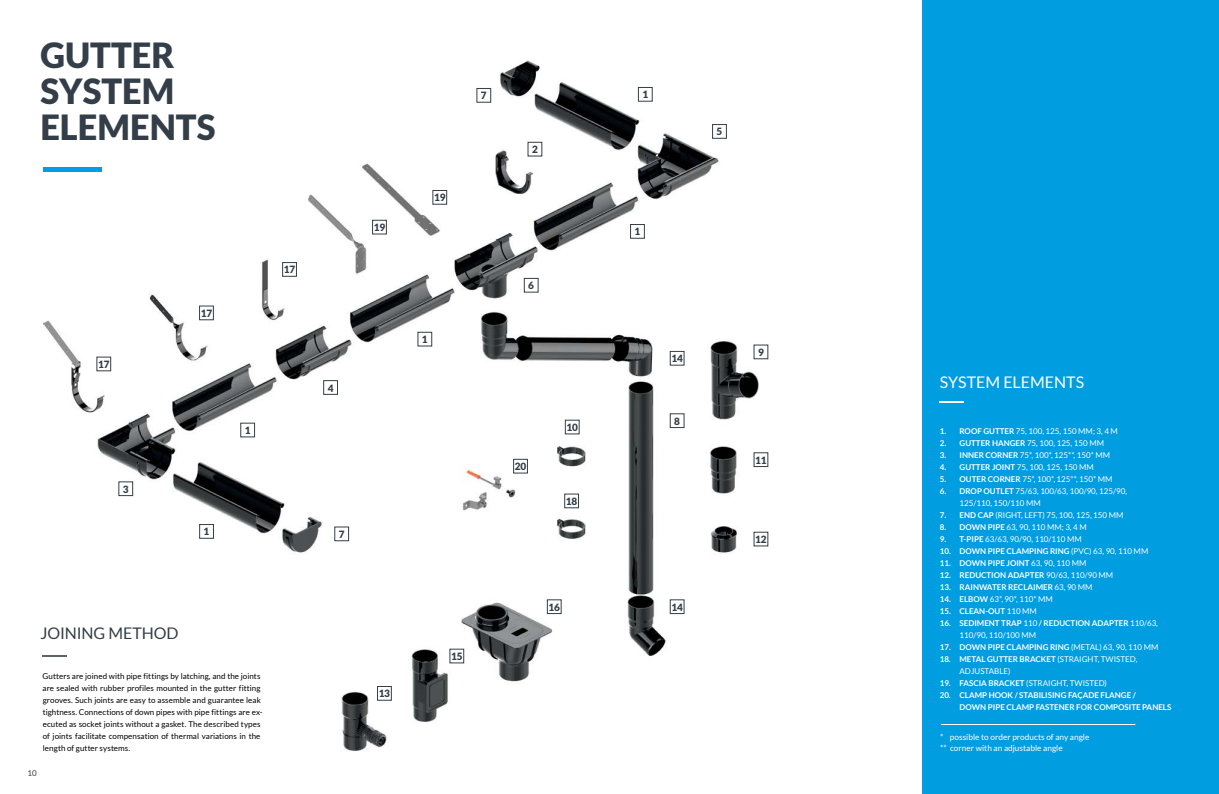
<style>
.page{position:relative;width:1219px;height:794px;background:#fff}
.page>*{position:absolute;margin:0;border:0;box-sizing:border-box;transform-origin:0 0}
.t1{font:900 34.7px/35.7px "Lato";color:#333e48}
.t2{font:16px "Lato";color:#fff}
.t3{font:16px "Lato";letter-spacing:-.005em;color:#333e48}
.t4{font:900 10px "Lato";letter-spacing:-.025em;color:#333e48}
.t5{font:8.3px/11px "Lato";color:#fff}
.t6{font:700 8px "Lato";color:#fff}
.t7{font:8px/12px "Lato";color:#fff}
.t8{font:8px/12px "Lato";letter-spacing:.005em;color:#000}
.t9{font:8px "Lato";color:#333e48}
.s1{font-weight:400}
</style>
<div class="page">
<img style="left:44px;top:60px;width:714px;height:692px">
<div style="left:524px;top:278px;width:15px;height:15px;border:1px solid #333e48"></div>
<div style="left:527px;top:142px;width:15px;height:14px;border:1px solid #333e48"></div>
<div style="left:118px;top:481px;width:15px;height:15px;border:1px solid #333e48"></div>
<div style="left:334px;top:526px;width:15px;height:15px;border:1px solid #333e48"></div>
<div style="left:377px;top:686px;width:15px;height:14px;border:1px solid #333e48"></div>
<div style="left:449px;top:648px;width:15px;height:15px;border:1px solid #333e48"></div>
<div style="left:547px;top:599px;width:15px;height:15px;border:1px solid #333e48"></div>
<div style="left:96px;top:356px;width:15px;height:15px;border:1px solid #333e48"></div>
<div style="left:282px;top:262px;width:15px;height:15px;border:1px solid #333e48"></div>
<div style="left:564px;top:493px;width:15px;height:15px;border:1px solid #333e48"></div>
<div style="left:565px;top:420px;width:15px;height:14px;border:1px solid #333e48"></div>
<div style="left:513px;top:459px;width:15px;height:14px;border:1px solid #333e48"></div>
<div style="left:372px;top:220px;width:15px;height:14px;border:1px solid #333e48"></div>
<div style="left:432px;top:190px;width:15px;height:15px;border:1px solid #333e48"></div>
<div style="left:199px;top:305px;width:15px;height:15px;border:1px solid #333e48"></div>
<div style="left:476px;top:88px;width:15px;height:15px;border:1px solid #333e48"></div>
<div style="left:199px;top:524px;width:15px;height:15px;border:1px solid #333e48"></div>
<div style="left:240px;top:423px;width:15px;height:14px;border:1px solid #333e48"></div>
<div style="left:417px;top:332px;width:15px;height:14px;border:1px solid #333e48"></div>
<div style="left:323px;top:380px;width:15px;height:15px;border:1px solid #333e48"></div>
<div style="left:43px;top:167px;width:58px;height:5px;background:#009de1"></div>
<svg style="left:43px;top:655px;width:24px;height:1px"></svg>
<div style="left:923px;top:0;width:296px;height:794px;background:#009de1"></div>
<div style="left:712px;top:124px;width:15px;height:15px;border:1px solid #333e48"></div>
<div style="left:670px;top:413px;width:15px;height:15px;border:1px solid #333e48"></div>
<div style="left:753px;top:452px;width:15px;height:15px;border:1px solid #333e48"></div>
<div style="left:670px;top:351px;width:15px;height:15px;border:1px solid #333e48"></div>
<div style="left:753px;top:344px;width:15px;height:15px;border:1px solid #333e48"></div>
<div style="left:670px;top:599px;width:15px;height:15px;border:1px solid #333e48"></div>
<div style="left:630px;top:224px;width:15px;height:15px;border:1px solid #333e48"></div>
<div style="left:638px;top:87px;width:15px;height:15px;border:1px solid #333e48"></div>
<hr style="left:940px;top:401px;width:24px;height:2px;background:#fff">
<hr style="left:941px;top:724px;width:194px;height:1px;background:#fff">
<h1 class="t1" style="left:40px;top:37px;width:177px">GUTTER<br>SYSTEM<br>ELEMENTS</h1>
<p class="t4" style="left:98px;top:358px;width:13px">17</p>
<p class="t4" style="left:123px;top:483px;width:7px">3</p>
<p class="t4" style="left:201px;top:307px;width:13px">17</p>
<p class="t4" style="left:284px;top:264px;width:13px">17</p>
<p class="t4" style="left:245px;top:424px;width:7px">1</p>
<p class="t4" style="left:204px;top:526px;width:7px">1</p>
<h2 class="t3" style="left:41px;top:624px;width:138px">JOIN ING METHOD</h2>
<p class="t8" style="left:43px;top:670px;width:222px">Gutters are joined with pipe fittings by latching, and the joints are sealed with rubber profiles mounted in the gutter fitting grooves. Such joints are easy to assemble and guarantee leak tightness. Connections of down pipes with pipe fittings are ex&shy;ecuted as socket joints without a gasket. The described types of joints facilitate compensation of thermal variations in the length of gutter systems.</p>
<p class="t9" style="left:28px;top:768px;width:11px">10</p>
<p class="t4" style="left:374px;top:222px;width:13px">19</p>
<p class="t4" style="left:328px;top:382px;width:7px">4</p>
<p class="t4" style="left:339px;top:528px;width:7px">7</p>
<p class="t4" style="left:379px;top:688px;width:13px">13</p>
<p class="t4" style="left:434px;top:192px;width:13px">19</p>
<p class="t4" style="left:422px;top:334px;width:7px">1</p>
<p class="t4" style="left:481px;top:90px;width:7px">7</p>
<p class="t4" style="left:532px;top:144px;width:7px">2</p>
<p class="t4" style="left:528px;top:280px;width:7px">6</p>
<p class="t4" style="left:515px;top:461px;width:13px">20</p>
<p class="t4" style="left:567px;top:421px;width:13px">10</p>
<p class="t4" style="left:566px;top:495px;width:13px">18</p>
<p class="t4" style="left:451px;top:650px;width:13px">15</p>
<p class="t4" style="left:549px;top:601px;width:13px">16</p>
<p class="t4" style="left:642px;top:89px;width:7px">1</p>
<p class="t4" style="left:635px;top:226px;width:7px">1</p>
<p class="t4" style="left:717px;top:126px;width:7px">5</p>
<p class="t4" style="left:671px;top:353px;width:13px">14</p>
<p class="t4" style="left:674px;top:415px;width:7px">8</p>
<p class="t4" style="left:671px;top:601px;width:13px">14</p>
<p class="t4" style="left:758px;top:346px;width:7px">9</p>
<p class="t4" style="left:755px;top:454px;width:13px">11</p>
<p class="t4" style="left:755px;top:533px;width:13px">12</p>
<h2 class="t2" style="left:940px;top:374px;width:146px">SYSTEM ELEMENTS</h2>
<p class="t6" style="left:940px;top:426px;width:32px">1. ROOF</p>
<p class="t6" style="left:983px;top:426px;width:7px">GUTTER</p>
<p class="t7" style="left:1016px;top:425px;width:102px">75, 100, 125, 150 mm ; 3, 4 m</p>
<p class="t6" style="left:940px;top:438px;width:32px">2. GUTTER</p>
<p class="t6" style="left:992px;top:438px;width:7px">HANGER</p>
<p class="t7" style="left:1027px;top:437px;width:70px">75, 100, 125, 150 mm</p>
<p class="t6" style="left:940px;top:450px;width:29px">3. INNER</p>
<p class="t6" style="left:985px;top:450px;width:7px">CORNER</p>
<p class="t7" style="left:1020px;top:449px;width:84px">75*, 100*, 125**, 150* mm</p>
<p class="t6" style="left:940px;top:462px;width:32px">4. GUTTER</p>
<p class="t6" style="left:992px;top:462px;width:10px">JOINT</p>
<p class="t7" style="left:1017px;top:461px;width:70px">75, 100, 125, 150 mm</p>
<p class="t6" style="left:940px;top:474px;width:33px">5. OUTER</p>
<p class="t6" style="left:988px;top:474px;width:7px">CORNER</p>
<p class="t7" style="left:1022px;top:473px;width:84px">75*, 100*, 125**, 150* mm</p>
<p class="t6" style="left:940px;top:486px;width:33px">6. DROP</p>
<p class="t6" style="left:983px;top:486px;width:7px">OUTLET</p>
<p class="t7" style="left:960px;top:485px;width:169px;text-indent:56px">75/63, 100/63, 100/90, 125/90,<br>125/110, 150/110 mm</p>
<p class="t6" style="left:940px;top:510px;width:45px">7. END CAP</p>
<p class="t7" style="left:995px;top:509px;width:35px">(right, left</p>
<p class="t7" style="left:1042px;top:509px;width:74px">) 75, 100, 125, 150 mm</p>
<p class="t6" style="left:940px;top:522px;width:34px">8. DOWN</p>
<p class="t6" style="left:988px;top:522px;width:6px">PIPE</p>
<p class="t7" style="left:1006px;top:521px;width:80px">63, 90, 110 mm ; 3, 4 m</p>
<p class="t6" style="left:940px;top:534px;width:32px">9. T-PIPE</p>
<p class="t7" style="left:985px;top:533px;width:90px">63/63, 90/90, 110/110 mm</p>
<p class="t6" style="left:940px;top:546px;width:34px">10. DOWN</p>
<p class="t6" style="left:988px;top:546px;width:6px">PIPE</p>
<p class="t6" style="left:1006px;top:546px;width:7px">CLAMPING</p>
<p class="t6" style="left:1050px;top:546px;width:6px">RING</p>
<p class="t7" style="left:1071px;top:545px;width:71px">(PVC) 63, 90, 110 mm</p>
<p class="t6" style="left:940px;top:558px;width:34px">11. DOWN</p>
<p class="t6" style="left:988px;top:558px;width:6px">PIPE</p>
<p class="t6" style="left:1006px;top:558px;width:10px">JOINT</p>
<p class="t7" style="left:1031px;top:557px;width:49px">63, 90, 110 mm</p>
<p class="t6" style="left:940px;top:570px;width:32px">12. REDUCTION</p>
<p class="t6" style="left:1008px;top:570px;width:7px">ADAPTER</p>
<p class="t7" style="left:1046px;top:569px;width:61px">90/63, 110/90 mm</p>
<p class="t6" style="left:940px;top:582px;width:32px">13. RAINWATER</p>
<p class="t6" style="left:1008px;top:582px;width:6px">RECLAIMER</p>
<p class="t7" style="left:1054px;top:581px;width:32px">63, 90 mm</p>
<p class="t6" style="left:940px;top:594px;width:32px">14. ELBOW</p>
<p class="t7" style="left:990px;top:593px;width:56px">63*, 90*, 110* mm</p>
<p class="t6" style="left:940px;top:606px;width:32px">15. CLEAN</p>
<p class="t6" style="left:985px;top:606px;width:10px">-OUT</p>
<p class="t7" style="left:1007px;top:605px;width:24px">110 mm</p>
<p class="t6" style="left:940px;top:618px;width:31px">16. SEDIMENT</p>
<p class="t6" style="left:1001px;top:618px;width:7px">TRAP</p>
<p class="t6" style="left:1023px;top:618px;width:27px"><span class="s1">110</span> / REDUCTION</p>
<p class="t6" style="left:1092px;top:618px;width:7px">ADAPTER</p>
<p class="t7" style="left:1130px;top:617px;width:29px">110/63,</p>
<p class="t7" style="left:959px;top:629px;width:70px">110/90, 110/100 mm</p>
<p class="t6" style="left:940px;top:642px;width:34px">17. DOWN</p>
<p class="t6" style="left:988px;top:642px;width:6px">PIPE</p>
<p class="t6" style="left:1006px;top:642px;width:7px">CLAMPING</p>
<p class="t6" style="left:1050px;top:642px;width:6px">RING</p>
<p class="t7" style="left:1071px;top:641px;width:81px">(METAL) 63, 90, 110 mm</p>
<p class="t6" style="left:940px;top:654px;width:33px">18. METAL</p>
<p class="t6" style="left:987px;top:654px;width:7px">GUTTER</p>
<p class="t6" style="left:1020px;top:654px;width:7px">BRACKET</p>
<p class="t7" style="left:1057px;top:653px;width:82px">(STRAIGHT, TWISTED,</p>
<p class="t7" style="left:959px;top:665px;width:53px">ADJUSTABLE)</p>
<p class="t6" style="left:940px;top:678px;width:30px">19. FASCIA</p>
<p class="t6" style="left:988px;top:678px;width:7px">BRACKET</p>
<p class="t7" style="left:1026px;top:677px;width:82px">(STRAIGHT, TWISTED)</p>
<p class="t6" style="left:940px;top:690px;width:32px">20. CLAMP</p>
<p class="t6" style="left:989px;top:690px;width:7px">HOOK</p>
<p class="t6" style="left:1015px;top:690px;width:10px">/ STABILISING</p>
<p class="t6" style="left:1068px;top:690px;width:22px">FAÇADE</p>
<p class="t6" style="left:1100px;top:690px;width:6px">FLANGE</p>
<p class="t6" style="left:1133px;top:690px;width:5px">/</p>
<p class="t6" style="left:940px;top:702px;width:11px">DOWN</p>
<p class="t6" style="left:988px;top:702px;width:6px">PIPE</p>
<p class="t6" style="left:1006px;top:702px;width:7px">CLAMP</p>
<p class="t6" style="left:1036px;top:702px;width:6px">FASTENER</p>
<p class="t6" style="left:1076px;top:702px;width:7px">FOR</p>
<p class="t6" style="left:1094px;top:702px;width:7px">COMPOSITE</p>
<p class="t6" style="left:1142px;top:702px;width:6px">PANELS</p>
<p class="t5" style="left:940px;top:732px;width:151px">* possible to order products of any angle ** corner with an adjustable angle</p>
</div>
